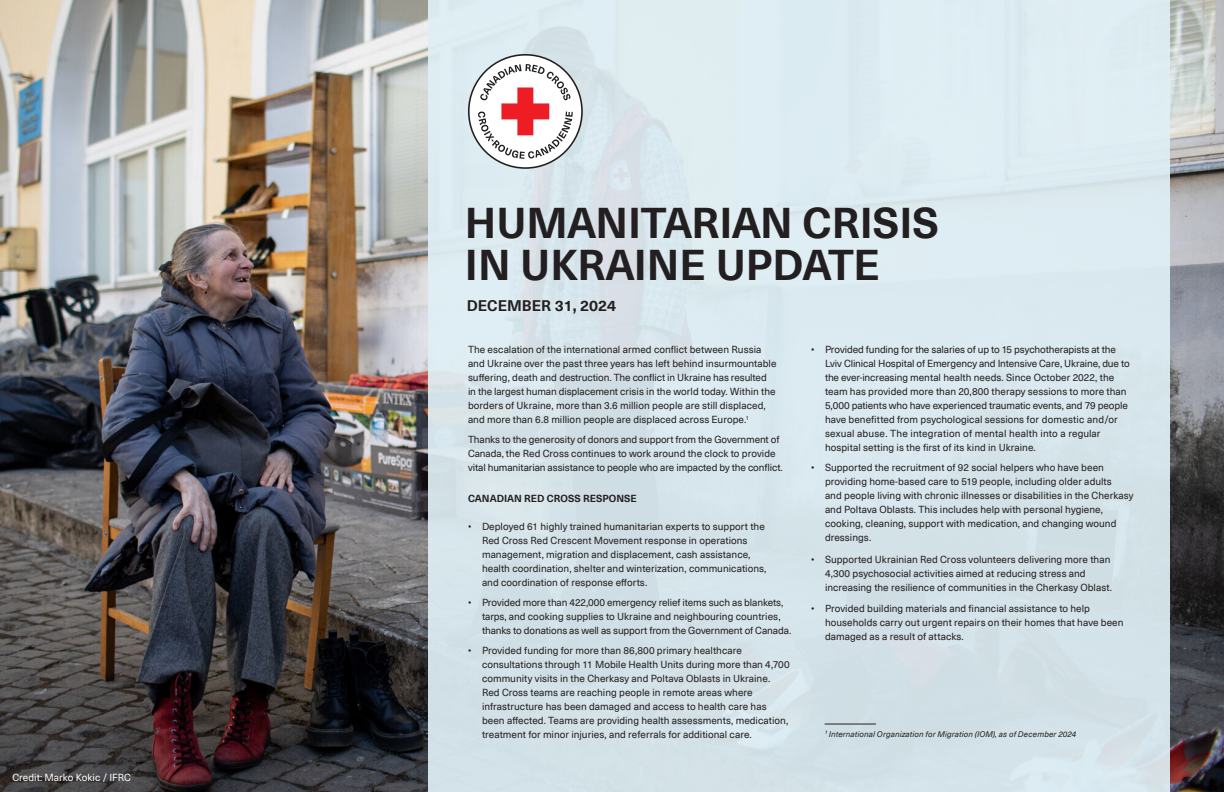
<style>
.page{position:relative;width:1224px;height:792px;background:#fff}
.page>*{position:absolute;margin:0;border:0;box-sizing:border-box;transform-origin:0 0}
.t1{font:700 42px/42px "Neue Haas Unica Pro";color:#231f20}
.t2{font:700 15px "Neue Haas Unica Pro";color:#231f20}
.t3{font:10px/14px "Neue Haas Unica Pro";color:#231f20}
.t4{font:700 10px "Neue Haas Unica Pro";letter-spacing:.005em;color:#231f20}
.t5{font:10px "Neue Haas Unica Pro";color:#fff}
.t6{font:italic 8px "Neue Haas Unica Pro";letter-spacing:.01em;color:#231f20}
</style>
<div class="page">
<img style="left:0;top:0;width:1224px;height:792px">
<div style="left:429px;top:0;width:741px;height:792px;background:#d8e6ec"></div>
<hr style="left:825px;top:724px;width:51px;height:1px;background:#231f20">
<svg style="left:468px;top:54px;width:115px;height:115px"></svg>
<p class="t5" style="left:12px;top:772px;width:120px">Credit: Marko Kokic / IFRC</p>
<p class="t1" style="left:465px;top:203px;width:475px">HUMANITARIAN CRISIS<br>IN UKRAINE UPDATE</p>
<p class="t2" style="left:467px;top:296px;width:151px">DECEMBER 31, 2024</p>
<p class="t3" style="left:468px;top:343px;width:310px">The escalation of the international armed conflict between Russia and Ukraine over the past three years has left behind insurmountable suffering, death and destruction. The conflict in Ukraine has resulted in the largest human displacement crisis in the world today. Within the borders of Ukraine, more than 3.6 million people are still displaced, and more than 6.8 million people are displaced across Europe.<sup>1</sup></p>
<p class="t3" style="left:468px;top:433px;width:316px">Thanks to the generosity of donors and support from the Government of<br>Canada, the Red Cross continues to work around the clock to provide vital humanitarian assistance to people who are impacted by the conflict.</p>
<p class="t4" style="left:468px;top:493px;width:170px">CANADIAN RED CROSS RESPONSE</p>
<p class="t3" style="left:482px;top:520px;width:286px;text-indent:-14px">• Deployed 61 highly trained humanitarian experts to support the Red Cross Red Crescent Movement response in operations management, migration and displacement, cash assistance, health coordination, shelter and winterization, communications, and coordination of response efforts.</p>
<p class="t3" style="left:482px;top:596px;width:311px;text-indent:-14px">• Provided more than 422,000 emergency relief items such as blankets, tarps, and cooking supplies to Ukraine and neighbouring countries, thanks to donations as well as support from the Government of Canada.</p>
<p class="t3" style="left:482px;top:644px;width:309px;text-indent:-14px">• Provided funding for more than 86,800 primary healthcare consultations through 11 Mobile Health Units during more than 4,700 community visits in the Cherkasy and Poltava Oblasts in Ukraine.<br>Red Cross teams are reaching people in remote areas where infrastructure has been damaged and access to health care has been affected. Teams are providing health assessments, medication, treatment for minor injuries, and referrals for additional care.</p>
<p class="t3" style="left:825px;top:343px;width:306px;text-indent:-14px">• Provided funding for the salaries of up to 15 psychotherapists at the Lviv Clinical Hospital of Emergency and Intensive Care, Ukraine, due to the ever-increasing mental health needs. Since October 2022, the team has provided more than 20,800 therapy sessions to more than 5,000 patients who have experienced traumatic events, and 79 people have benefitted from psychological sessions for domestic and/or sexual abuse. The integration of mental health into a regular hospital setting is the first of its kind in Ukraine.</p>
<p class="t3" style="left:825px;top:461px;width:310px;text-indent:-14px">• Supported the recruitment of 92 social helpers who have been providing home-based care to 519 people, including older adults<br>and people living with chronic illnesses or disabilities in the Cherkasy and Poltava Oblasts. This includes help with personal hygiene, cooking, cleaning, support with medication, and changing wound dressings.</p>
<p class="t3" style="left:825px;top:552px;width:289px;text-indent:-14px">• Supported Ukrainian Red Cross volunteers delivering more than<br>4,300 psychosocial activities aimed at reducing stress and increasing the resilience of communities in the Cherkasy Oblast.</p>
<p class="t3" style="left:825px;top:602px;width:300px;text-indent:-14px">• Provided building materials and financial assistance to help households carry out urgent repairs on their homes that have been damaged as a result of attacks.</p>
<p class="t6" style="left:825px;top:730px;width:253px"><sup>1</sup> International Organization for Migration (IOM), as of December 2024</p>
</div>
